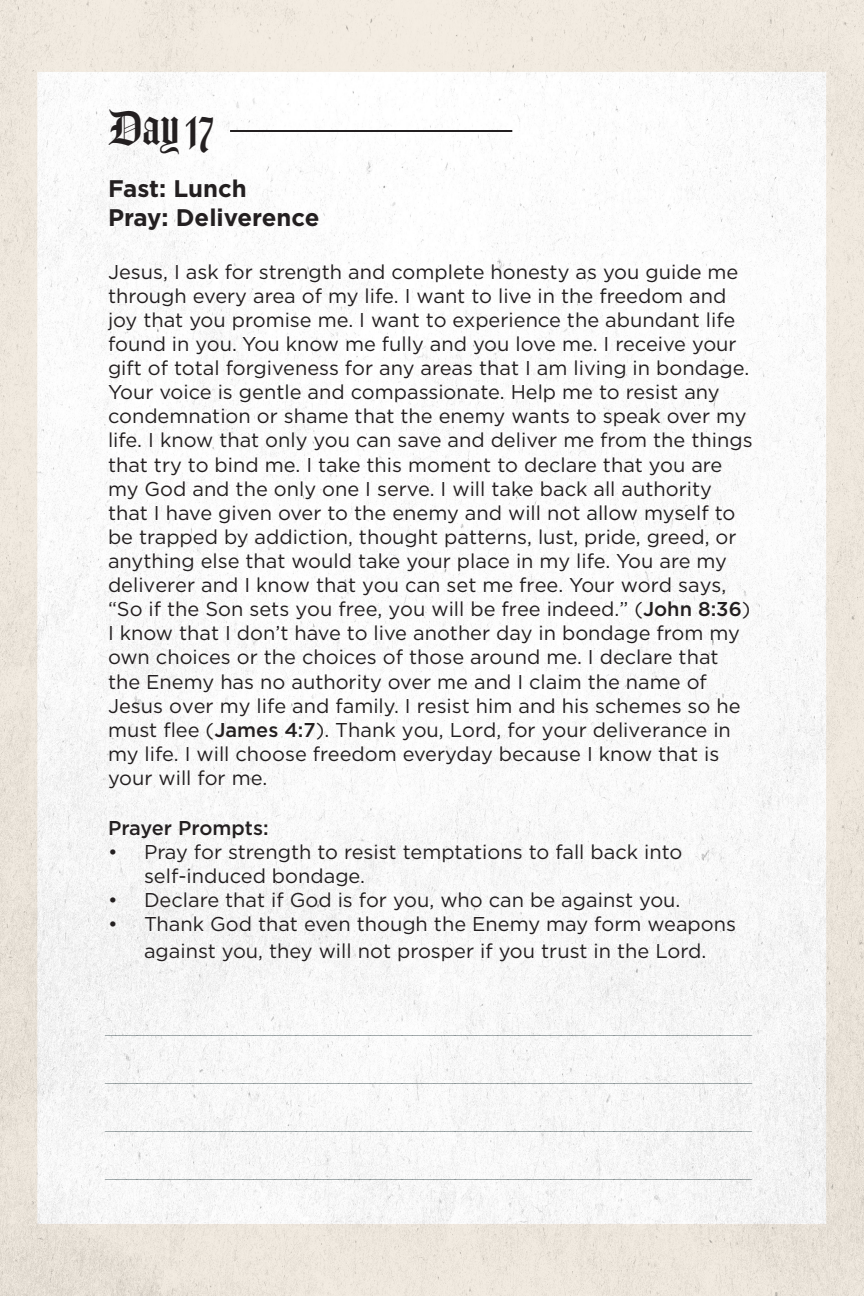
<style>
.page{position:relative;width:864px;height:1296px;background:#fff}
.page>*{position:absolute;margin:0;border:0;box-sizing:border-box;transform-origin:0 0}
.t1{font:48px "Amador";color:#231f20}
.t2{font:700 24px/28.8px "Gotham";color:#231f20}
.t3{font:20px/24.2px "Gotham";color:#231f20}
.t4{font:100 20px "Gotham";color:#334548}
.t5{font:500 20px "Gotham";color:#231f20}
.s1{font-weight:500}
</style>
<div class="page">
<img style="left:0;top:0;width:864px;height:1296px">
<hr style="left:230px;top:130px;width:282px;height:2px;background:#231f20">
<p class="t1" style="left:108px;top:100px;width:107px">Day 17</p>
<p class="t2" style="left:108px;top:174px;width:213px">Fast: Lunch<br>Pray: Deliverence</p>
<p class="t3" style="left:108px;top:259px;width:646px">Jesus, I ask for strength and complete honesty as you guide me through every area of my life. I want to live in the freedom and joy that you promise me. I want to experience the abundant life found in you. You know me fully and you love me. I receive your gift of total forgiveness for any areas that I am living in bondage.<br>Your voice is gentle and compassionate. Help me to resist any condemnation or shame that the enemy wants to speak over my life. I know that only you can save and deliver me from the things that try to bind me. I take this moment to declare that you are my God and the only one I serve. I will take back all authority that I have given over to the enemy and will not allow myself to be trapped by addiction, thought patterns, lust, pride, greed, or anything else that would take your place in my life. You are my deliverer and I know that you can set me free. Your word says, “So if the Son sets you free, you will be free indeed.” (<span class="s1">John 8:36</span>)<br>I know that I don’t have to live another day in bondage from my own choices or the choices of those around me. I declare that the Enemy has no authority over me and I claim the name of Jesus over my life and family. I resist him and his schemes so he must flee (<span class="s1">James 4:7</span>). Thank you, Lord, for your deliverance in my life. I will choose freedom everyday because I know that is your will for me.</p>
<p class="t5" style="left:108px;top:815px;width:162px">Prayer Prompts:</p>
<p class="t3" style="left:144px;top:840px;width:540px;text-indent:-36px">• Pray for strength to resist temptations to fall back into self-induced bondage.</p>
<p class="t3" style="left:108px;top:888px;width:574px">• Declare that if God is for you, who can be against you.</p>
<p class="t3" style="left:108px;top:911px;width:630px;line-height:26.4px;text-align:center">• Thank God that even though the Enemy may form weapons against you, they will not prosper if you trust in the Lord.</p>
<p class="t4" style="left:105px;top:1014px;width:648px">_____________________________________________________________</p>
<p class="t4" style="left:105px;top:1062px;width:648px">_____________________________________________________________</p>
<p class="t4" style="left:105px;top:1110px;width:648px">_____________________________________________________________</p>
<p class="t4" style="left:105px;top:1158px;width:648px">_____________________________________________________________</p>
</div>
